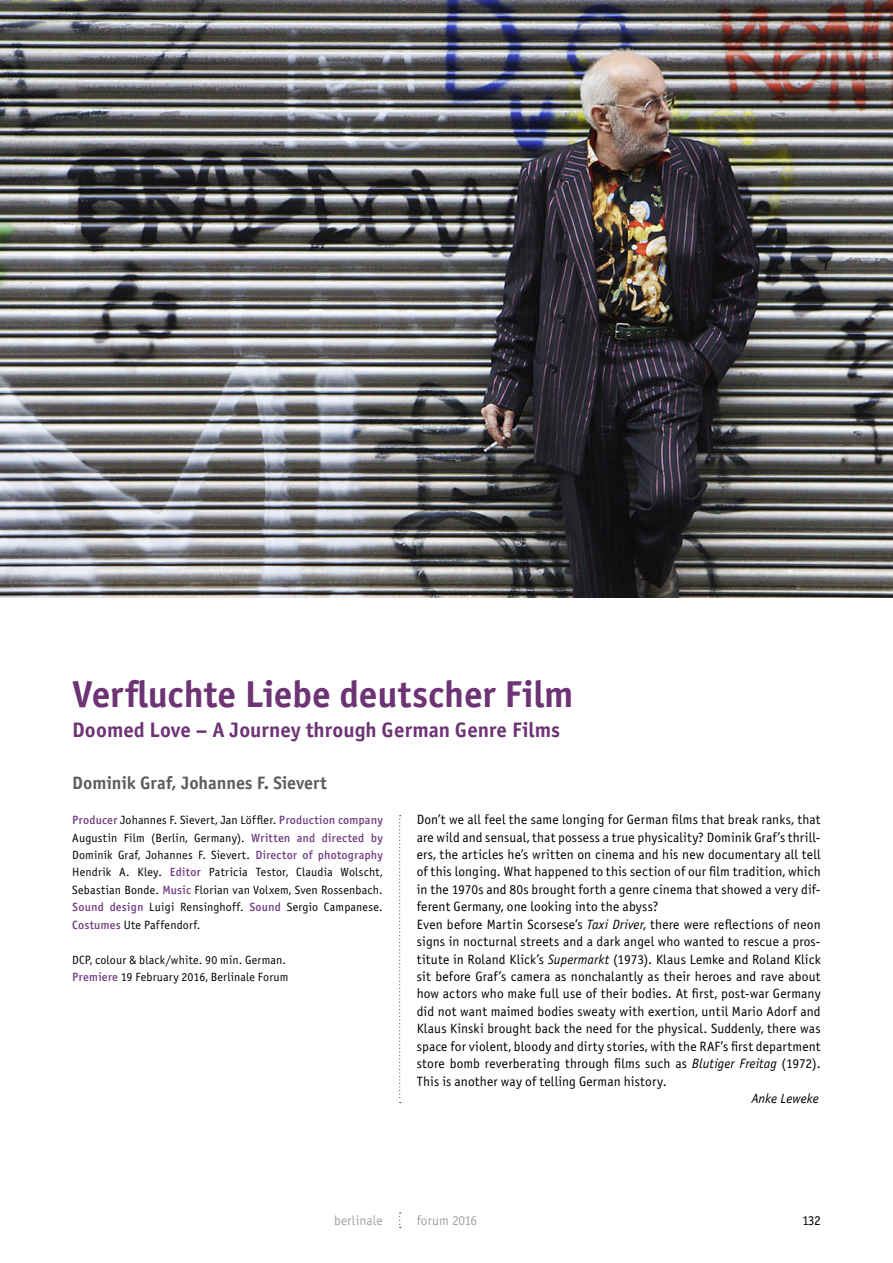
<style>
.page{position:relative;width:893px;height:1263px;background:#fff}
.page>*{position:absolute;margin:0;border:0;box-sizing:border-box;transform-origin:0 0}
.t1{font:37.5px "Officina Sans Bold ITC";letter-spacing:-.005em;color:#6d3374}
.t2{font:21px "Officina Sans Bold ITC";color:#6d3374}
.t3{font:18px "Officina Sans Bold ITC";letter-spacing:-.005em;color:#5d5d5c}
.t4{font:13.5px/17.4px "Officina Sans Book ITC";letter-spacing:.01em;color:#000}
.t5{font:13.5px "Officina Sans Book ITC";color:#a4a4a4}
.t6{font:italic 13.5px "Officina Sans Book ITC";color:#000}
.t7{font:12px/17.4px "Officina Sans Book ITC";letter-spacing:.015em;color:#000;text-align:justify}
.s1{font-family:"Officina Sans Medium ITC";color:#70397e}
.s2{font-style:italic}
</style>
<div class="page">
<svg style="left:399px;top:1212px;width:2px;height:16px"></svg>
<svg style="left:399px;top:815px;width:2px;height:288px"></svg>
<img style="left:0;top:0;width:893px;height:597px">
<h1 class="t1" style="left:72px;top:671px;width:503px">Verfluchte Liebe deutscher Film</h1>
<h2 class="t2" style="left:72px;top:717px;width:489px">Doomed Love – A Journey through German Genre Films</h2>
<h3 class="t3" style="left:72px;top:772px;width:256px">Dominik Graf, Johannes F. Sievert</h3>
<p class="t7" style="left:72px;top:811px;width:312px"><span class="s1">Producer</span> Johannes F. Sievert, Jan Löffler. <span class="s1">Production company </span>Augustin Film (Berlin, Germany). <span class="s1">Written and directed by </span>Dominik Graf, Johannes F. Sievert. <span class="s1">Director of photography </span>Hendrik A. Kley. <span class="s1">Editor</span> Patricia Testor, Claudia Wolscht, Sebastian Bonde. <span class="s1">Music</span> Florian van Volxem, Sven Rossenbach.<br><span class="s1">Sound design</span> Luigi Rensinghoff. <span class="s1">Sound</span> Sergio Campanese.<br><span class="s1">Costumes</span> Ute Paffendorf.</p>
<p class="t7" style="left:72px;top:951px;width:218px">DCP, colour &amp; black/white. 90 min. German.<br><span class="s1">Premiere</span> 19 February 2016, Berlinale Forum</p>
<p class="t4" style="left:417px;top:811px;width:405px">Don’t we all feel the same longing for German films that break ranks, that are wild and sensual, that possess a true physicality? Dominik Graf’s thrill&shy;ers, the articles he’s written on cinema and his new documentary all tell of this longing. What happened to this section of our film tradition, which in the 1970s and 80s brought forth a genre cinema that showed a very dif&shy;ferent Germany, one looking into the abyss?<br>Even before Martin Scorsese’s <span class="s2">Taxi Driver</span>, there were reflections of neon signs in nocturnal streets and a dark angel who wanted to rescue a pros&shy;titute in Roland Klick’s <span class="s2">Supermarkt</span> (1973). Klaus Lemke and Roland Klick sit before Graf’s camera as nonchalantly as their heroes and rave about how actors who make full use of their bodies. At first, post-war Germany did not want maimed bodies sweaty with exertion, until Mario Adorf and Klaus Kinski brought back the need for the physical. Suddenly, there was space for violent, bloody and dirty stories, with the RAF’s first department store bomb reverberating through films such as <span class="s2">Blutiger Freitag</span> (1972).<br>This is another way of telling German history.</p>
<p class="t6" style="left:751px;top:1091px;width:69px">Anke Leweke</p>
<p class="t5" style="left:334px;top:1213px;width:50px">berlinale</p>
<p class="t5" style="left:417px;top:1213px;width:62px">forum 2016</p>
<p class="t4" style="left:802px;top:1212px;width:20px">132</p>
</div>
